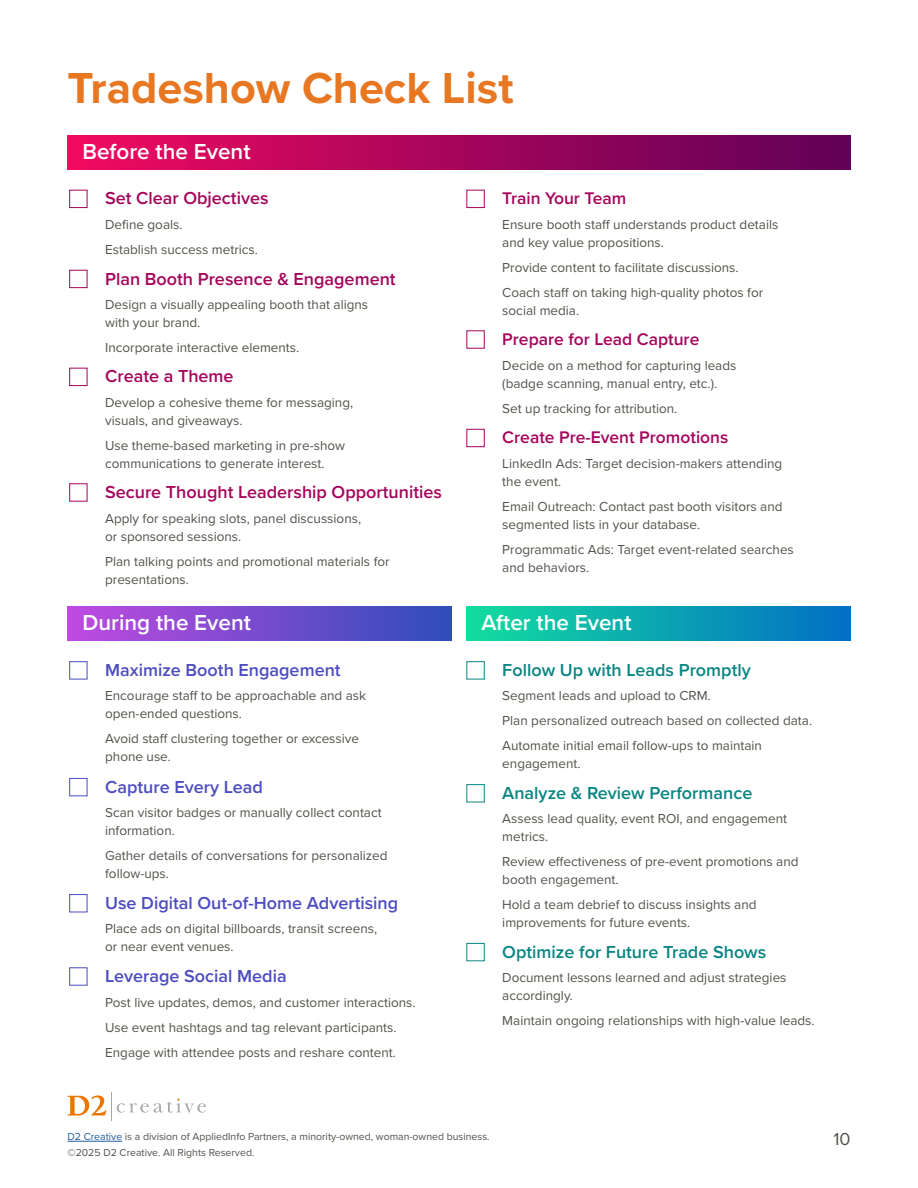
<style>
.page{position:relative;width:918px;height:1188px;background:#fff}
.page>*{position:absolute;margin:0;border:0;box-sizing:border-box;transform-origin:0 0}
.t1{font:700 45px "Proxima Nova";color:#e87722}
.t2{font:600 22.5px "Proxima Nova";color:#fff}
.t3{font:600 18px "Proxima Nova";color:#a5055b}
.t4{font:600 18px "Proxima Nova";color:#4c4cc1}
.t5{font:600 18px "Proxima Nova";color:#0a8582}
.t6{font:18px "Proxima Nova";color:#51534a}
.t7{font:600 17.4px "Proxima Nova";color:#a5055b}
.t8{font:13.5px/18px "Proxima Nova";color:#51534a}
.t9{font:10.5px "Proxima Nova";color:#51534a}
.s1{color:#215e9e}
</style>
<div class="page">
<svg style="left:68px;top:1092px;width:138px;height:29px"></svg>
<hr style="left:68px;top:1141px;width:54px;height:1px;background:#215e9e">
<div style="left:68px;top:135px;width:782px;height:35px;background:linear-gradient(to right,#f00a60,#5e0157)"></div>
<div style="left:68px;top:606px;width:384px;height:35px;background:linear-gradient(to right,#c04ae1,#2e4db9)"></div>
<div style="left:466px;top:606px;width:384px;height:35px;background:linear-gradient(to right,#13dc9f,#026fc5)"></div>
<div style="left:69px;top:190px;width:18px;height:18px;border:1px solid #a5055b"></div>
<div style="left:69px;top:270px;width:18px;height:18px;border:1px solid #a5055b"></div>
<div style="left:69px;top:368px;width:18px;height:18px;border:1px solid #a5055b"></div>
<div style="left:466px;top:661px;width:19px;height:18px;border:1px solid #0a8582"></div>
<div style="left:466px;top:784px;width:19px;height:18px;border:1px solid #0a8582"></div>
<div style="left:466px;top:943px;width:19px;height:18px;border:1px solid #0a8582"></div>
<div style="left:69px;top:661px;width:18px;height:18px;border:1px solid #4c4cc1"></div>
<div style="left:69px;top:778px;width:18px;height:18px;border:1px solid #4c4cc1"></div>
<div style="left:69px;top:894px;width:18px;height:18px;border:1px solid #4c4cc1"></div>
<div style="left:69px;top:967px;width:18px;height:19px;border:1px solid #4c4cc1"></div>
<div style="left:466px;top:190px;width:19px;height:18px;border:1px solid #a5055b"></div>
<div style="left:466px;top:429px;width:19px;height:18px;border:1px solid #a5055b"></div>
<h1 class="t1" style="left:68px;top:54px;width:448px">Tradeshow Check List</h1>
<h2 class="t2" style="left:82px;top:135px;width:170px">Before the Event</h2>
<h3 class="t3" style="left:105px;top:185px;width:165px">Set Clear Objectives</h3>
<p class="t8" style="left:105px;top:211px;width:154px;line-height:25px">Define goals.<br>Establish success metrics.</p>
<h3 class="t3" style="left:105px;top:265px;width:292px">Plan Booth Presence &amp; Engagement</h3>
<p class="t8" style="left:105px;top:295px;width:265px">Design a visually appealing booth that aligns with your brand.</p>
<p class="t8" style="left:105px;top:338px;width:196px">Incorporate interactive elements.</p>
<h3 class="t3" style="left:105px;top:363px;width:130px">Create a Theme</h3>
<p class="t8" style="left:105px;top:393px;width:250px">Develop a cohesive theme for messaging, visuals, and giveaways.</p>
<p class="t8" style="left:105px;top:436px;width:241px">Use theme-based marketing in pre-show communications to generate interest.</p>
<h3 class="t3" style="left:105px;top:479px;width:338px">Secure Thought Leadership Opportunities</h3>
<p class="t8" style="left:105px;top:508px;width:258px">Apply for speaking slots, panel discussions, or sponsored sessions.</p>
<p class="t8" style="left:105px;top:551px;width:286px">Plan talking points and promotional materials for presentations.</p>
<p class="t7" style="left:502px;top:185px;width:125px">Train Your Team</p>
<p class="t8" style="left:502px;top:215px;width:278px">Ensure booth staff understands product details and key value propositions.</p>
<p class="t8" style="left:502px;top:254px;width:262px;line-height:25px">Provide content to facilitate discussions.<br>Coach staff on taking high-quality photos for</p>
<p class="t8" style="left:502px;top:301px;width:78px">social media.</p>
<p class="t7" style="left:502px;top:326px;width:199px">Prepare for Lead Capture</p>
<p class="t8" style="left:502px;top:356px;width:236px">Decide on a method for capturing leads (badge scanning, manual entry, etc.).</p>
<p class="t8" style="left:502px;top:398px;width:177px">Set up tracking for attribution.</p>
<p class="t7" style="left:502px;top:424px;width:228px">Create Pre-Event Promotions</p>
<p class="t8" style="left:502px;top:454px;width:281px">LinkedIn Ads: Target decision-makers attending the event.</p>
<p class="t8" style="left:502px;top:497px;width:282px">Email Outreach: Contact past booth visitors and segmented lists in your database.</p>
<p class="t8" style="left:502px;top:540px;width:293px">Programmatic Ads: Target event-related searches and behaviors.</p>
<h2 class="t2" style="left:82px;top:606px;width:170px">During the Event</h2>
<h2 class="t2" style="left:481px;top:606px;width:152px">After the Event</h2>
<h3 class="t4" style="left:105px;top:657px;width:237px">Maximize Booth Engagement</h3>
<p class="t8" style="left:105px;top:686px;width:263px">Encourage staff to be approachable and ask open-ended questions.</p>
<p class="t8" style="left:105px;top:729px;width:255px">Avoid staff clustering together or excessive phone use.</p>
<h3 class="t4" style="left:105px;top:773px;width:159px">Capture Every Lead</h3>
<p class="t8" style="left:105px;top:803px;width:278px">Scan visitor badges or manually collect contact information.</p>
<p class="t8" style="left:105px;top:846px;width:284px">Gather details of conversations for personalized follow-ups.</p>
<h3 class="t4" style="left:105px;top:889px;width:295px">Use Digital Out-of-Home Advertising</h3>
<p class="t8" style="left:105px;top:919px;width:274px">Place ads on digital billboards, transit screens, or near event venues.</p>
<h3 class="t4" style="left:105px;top:963px;width:183px">Leverage Social Media</h3>
<p class="t8" style="left:105px;top:989px;width:312px;line-height:25px">Post live updates, demos, and customer interactions.<br>Use event hashtags and tag relevant participants.<br>Engage with attendee posts and reshare content.</p>
<h3 class="t5" style="left:502px;top:657px;width:250px">Follow Up with Leads Promptly</h3>
<p class="t8" style="left:502px;top:683px;width:311px;line-height:24.9px">Segment leads and upload to CRM.<br>Plan personalized outreach based on collected data.<br>Automate initial email follow-ups to maintain</p>
<p class="t8" style="left:502px;top:754px;width:80px">engagement.</p>
<h3 class="t5" style="left:502px;top:780px;width:252px">Analyze &amp; Review Performance</h3>
<p class="t8" style="left:502px;top:809px;width:286px">Assess lead quality, event ROI, and engagement metrics.</p>
<p class="t8" style="left:502px;top:852px;width:298px">Review effectiveness of pre-event promotions and booth engagement.</p>
<p class="t8" style="left:502px;top:895px;width:256px">Hold a team debrief to discuss insights and improvements for future events.</p>
<h3 class="t5" style="left:502px;top:938px;width:266px">Optimize for Future Trade Shows</h3>
<p class="t8" style="left:502px;top:968px;width:286px">Document lessons learned and adjust strategies accordingly.</p>
<p class="t8" style="left:502px;top:1011px;width:314px">Maintain ongoing relationships with high-value leads.</p>
<p class="t9" style="left:68px;top:1128px;width:424px"><span class="s1">D2 Creative</span> is a division of AppliedInfo Partners, a minority-owned, woman-owned business.</p>
<h3 class="t6" style="left:833px;top:1125px;width:19px">10</h3>
<p class="t9" style="left:68px;top:1145px;width:188px">©2025 D2 Creative. All Rights Reserved.</p>
</div>
